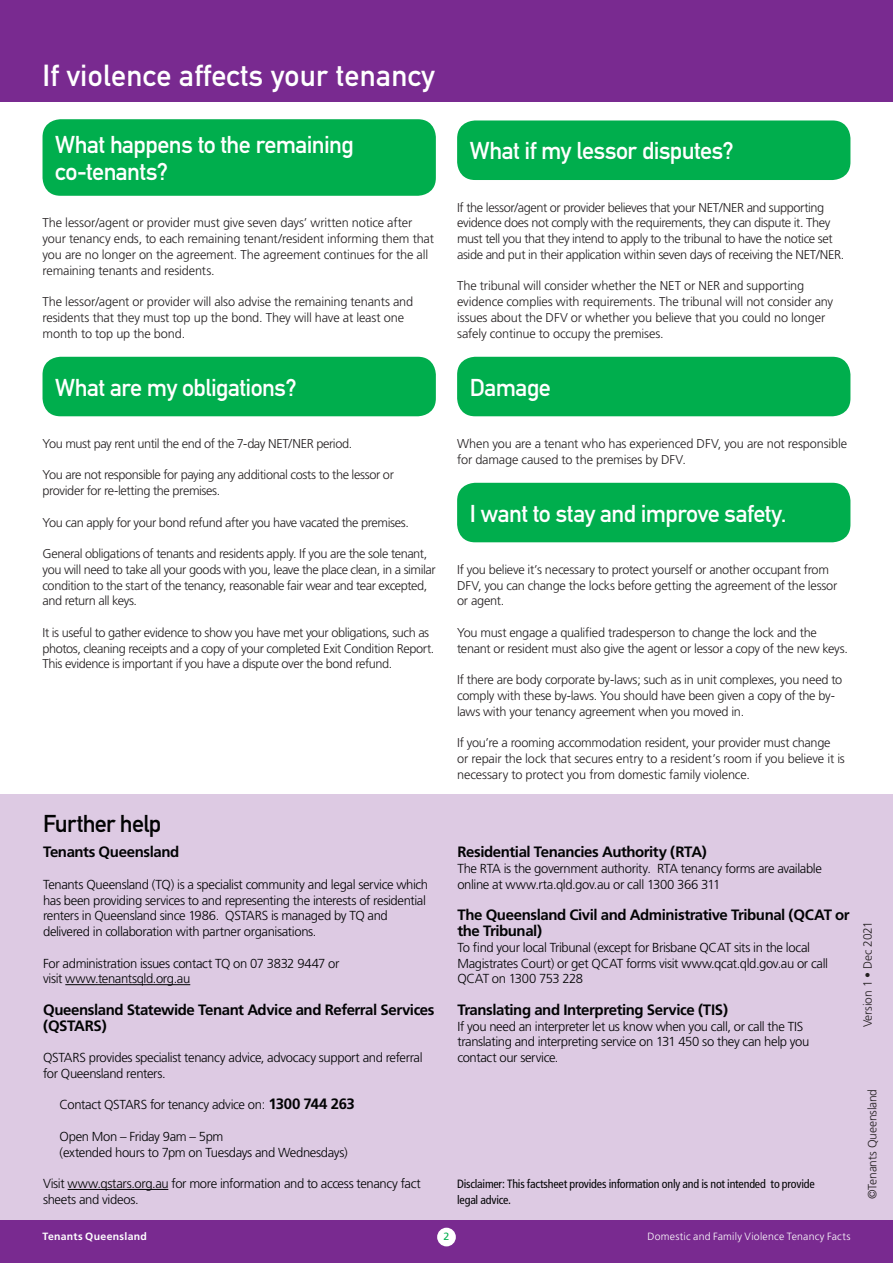
<style>
.page{position:relative;width:893px;height:1263px;background:#fff}
.page>*{position:absolute;margin:0;border:0;box-sizing:border-box;transform-origin:0 0}
.t1{font:30px "DIN Mittelschrift";letter-spacing:.01em;color:#fff}
.t2{font:24px/27px "DIN Mittelschrift";letter-spacing:-.025em;color:#fff}
.t3{font:24px "DIN Mittelschrift";letter-spacing:-.03em;color:#020304}
.t4{font:700 15px/15.8px "Frutiger";letter-spacing:-.03em;color:#020304}
.t5{font:300 13.05px/15.8px "Frutiger";letter-spacing:-.03em;color:#020304}
.t6{font:300 12.75px/15.8px "Frutiger";letter-spacing:-.025em;color:#231f20}
.t7{font:condensed 12px/15.8px "Frutiger";letter-spacing:-.015em;color:#020304}
.t8{font:300 12px "Frutiger";letter-spacing:-.01em;color:#231f20}
.t9{font:300 10.5px "Frutiger";letter-spacing:.02em;color:#fff}
.t10{font:700 10.5px "Frutiger";letter-spacing:.03em;color:#fff}
.t11{font:10.5px "Frutiger";color:#00ae4d}
.s1{font-weight:700;font-size:15px}
</style>
<div class="page">
<div style="left:0;top:794px;width:893px;height:443px;background:#ddcae3"></div>
<div style="left:43px;top:119px;width:393px;height:77px;background:#00ae4d;border-radius:18px"></div>
<div style="left:43px;top:357px;width:393px;height:59px;background:#00ae4d;border-radius:18px"></div>
<div style="left:457px;top:120px;width:393px;height:60px;background:#00ae4d;border-radius:18px"></div>
<div style="left:457px;top:357px;width:393px;height:59px;background:#00ae4d;border-radius:18px"></div>
<div style="left:457px;top:483px;width:393px;height:59px;background:#00ae4d;border-radius:18px"></div>
<hr style="left:65px;top:984px;width:125px;height:1px;background:#020304">
<hr style="left:68px;top:1189px;width:100px;height:1px;background:#020304">
<div style="left:0;top:0;width:893px;height:102px;background:#792a90"></div>
<div style="left:0;top:1220px;width:893px;height:43px;background:#792a90"></div>
<div style="left:437px;top:1228px;width:19px;height:18px;background:#fff;border-radius:50%"></div>
<h1 class="t1" style="left:43px;top:57px;width:394px">If violence affects your tenancy</h1>
<h2 class="t2" style="left:55px;top:131px;width:300px">What happens to the remaining co-tenants?</h2>
<p class="t6" style="left:43px;top:215px;width:393px">The lessor/agent or provider must give seven days’ written notice after your tenancy ends, to each remaining tenant/resident informing them that you are no longer on the agreement. The agreement continues for the all remaining tenants and residents.</p>
<p class="t6" style="left:43px;top:294px;width:372px">The lessor/agent or provider will also advise the remaining tenants and residents that they must top up the bond. They will have at least one month to top up the bond.</p>
<h2 class="t2" style="left:55px;top:374px;width:243px">What are my obligations?</h2>
<p class="t6" style="left:43px;top:436px;width:311px">You must pay rent until the end of the 7-day NET/NER period.</p>
<p class="t6" style="left:43px;top:467px;width:353px">You are not responsible for paying any additional costs to the lessor or provider for re-letting the premises.</p>
<p class="t6" style="left:43px;top:514px;width:368px">You can apply for your bond refund after you have vacated the premises.</p>
<p class="t6" style="left:43px;top:546px;width:395px">General obligations of tenants and residents apply. If you are the sole tenant, you will need to take all your goods with you, leave the place clean, in a similar condition to the start of the tenancy, reasonable fair wear and tear excepted, and return all keys.</p>
<p class="t6" style="left:43px;top:625px;width:393px">It is useful to gather evidence to show you have met your obligations, such as photos, cleaning receipts and a copy of your completed Exit Condition Report.<br>This evidence is important if you have a dispute over the bond refund.</p>
<h2 class="t2" style="left:470px;top:137px;width:266px">What if my lessor disputes?</h2>
<p class="t6" style="left:457px;top:199px;width:389px">If the lessor/agent or provider believes that your NET/NER and supporting evidence does not comply with the requirements, they can dispute it. They must tell you that they intend to apply to the tribunal to have the notice set aside and put in their application within seven days of receiving the NET/NER.</p>
<p class="t6" style="left:457px;top:278px;width:378px">The tribunal will consider whether the NET or NER and supporting evidence complies with requirements. The tribunal will not consider any issues about the DFV or whether you believe that you could no longer safely continue to occupy the premises.</p>
<h2 class="t2" style="left:470px;top:374px;width:82px">Damage</h2>
<p class="t6" style="left:457px;top:436px;width:392px">When you are a tenant who has experienced DFV, you are not responsible for damage caused to the premises by DFV.</p>
<h2 class="t2" style="left:470px;top:500px;width:318px">I want to stay and improve safety.</h2>
<p class="t6" style="left:457px;top:562px;width:382px">If you believe it’s necessary to protect yourself or another occupant from<br>DFV, you can change the locks before getting the agreement of the lessor or agent.</p>
<p class="t6" style="left:457px;top:625px;width:392px">You must engage a qualified tradesperson to change the lock and the tenant or resident must also give the agent or lessor a copy of the new keys.</p>
<p class="t6" style="left:457px;top:672px;width:387px">If there are body corporate by-laws; such as in unit complexes, you need to comply with these by-laws. You should have been given a copy of the by&shy;laws with your tenancy agreement when you moved in.</p>
<p class="t6" style="left:457px;top:735px;width:389px">If you’re a rooming accommodation resident, your provider must change or repair the lock that secures entry to a resident’s room if you believe it is necessary to protect you from domestic family violence.</p>
<h2 class="t3" style="left:43px;top:809px;width:120px">Further help</h2>
<p class="t4" style="left:43px;top:844px;width:138px">Tenants Queensland</p>
<p class="t5" style="left:43px;top:877px;width:387px">Tenants Queensland (TQ) is a specialist community and legal service which has been providing services to and representing the interests of residential renters in Queensland since 1986. QSTARS is managed by TQ and delivered in collaboration with partner organisations.</p>
<p class="t5" style="left:43px;top:955px;width:298px">For administration issues contact TQ on 07 3832 9447 or visit www.tenantsqld.org.au</p>
<p class="t4" style="left:43px;top:1002px;width:393px">Queensland Statewide Tenant Advice and Referral Services (QSTARS)</p>
<p class="t5" style="left:43px;top:1050px;width:381px">QSTARS provides specialist tenancy advice, advocacy support and referral for Queensland renters.</p>
<p class="t5" style="left:60px;top:1097px;width:297px">Contact QSTARS for tenancy advice on: <span class="s1">1300 744 263</span></p>
<p class="t5" style="left:60px;top:1129px;width:290px">Open Mon – Friday 9am – 5pm<br>(extended hours to 7pm on Tuesdays and Wednesdays)</p>
<p class="t5" style="left:43px;top:1176px;width:379px">Visit www.qstars.org.au for more information and to access tenancy fact sheets and videos.</p>
<p class="t4" style="left:457px;top:844px;width:251px">Residential Tenancies Authority (RTA)</p>
<p class="t5" style="left:457px;top:861px;width:366px">The RTA is the government authority. RTA tenancy forms are available online at www.rta.qld.gov.au or call 1300 366 311</p>
<p class="t4" style="left:457px;top:907px;width:394px">The Queensland Civil and Administrative Tribunal (QCAT or the Tribunal)</p>
<p class="t5" style="left:457px;top:940px;width:372px">To find your local Tribunal (except for Brisbane QCAT sits in the local<br>Magistrates Court) or get QCAT forms visit www.qcat.qld.gov.au or call<br>QCAT on 1300 753 228</p>
<p class="t4" style="left:457px;top:1002px;width:272px">Translating and Interpreting Service (TIS)</p>
<p class="t5" style="left:457px;top:1018px;width:353px">If you need an interpreter let us know when you call, or call the TIS translating and interpreting service on 131 450 so they can help you contact our service.</p>
<p class="t7" style="left:457px;top:1176px;width:359px">Disclaimer: This factsheet provides information only and is not intended to provide legal advice.</p>
<p class="t10" style="left:43px;top:1231px;width:106px">Tenants Queensland</p>
<p class="t11" style="left:444px;top:1231px;width:7px">2</p>
<p class="t9" style="left:647px;top:1231px;width:205px">Domestic and Family Violence Tenancy Facts</p>
<p class="t8" style="left:861px;top:1027px;width:108px;rotate:-90deg">Version 1 • Dec 2021</p>
<p class="t8" style="left:865px;top:1199px;width:112px;rotate:-90deg">©Tenants Queensland</p>
</div>
